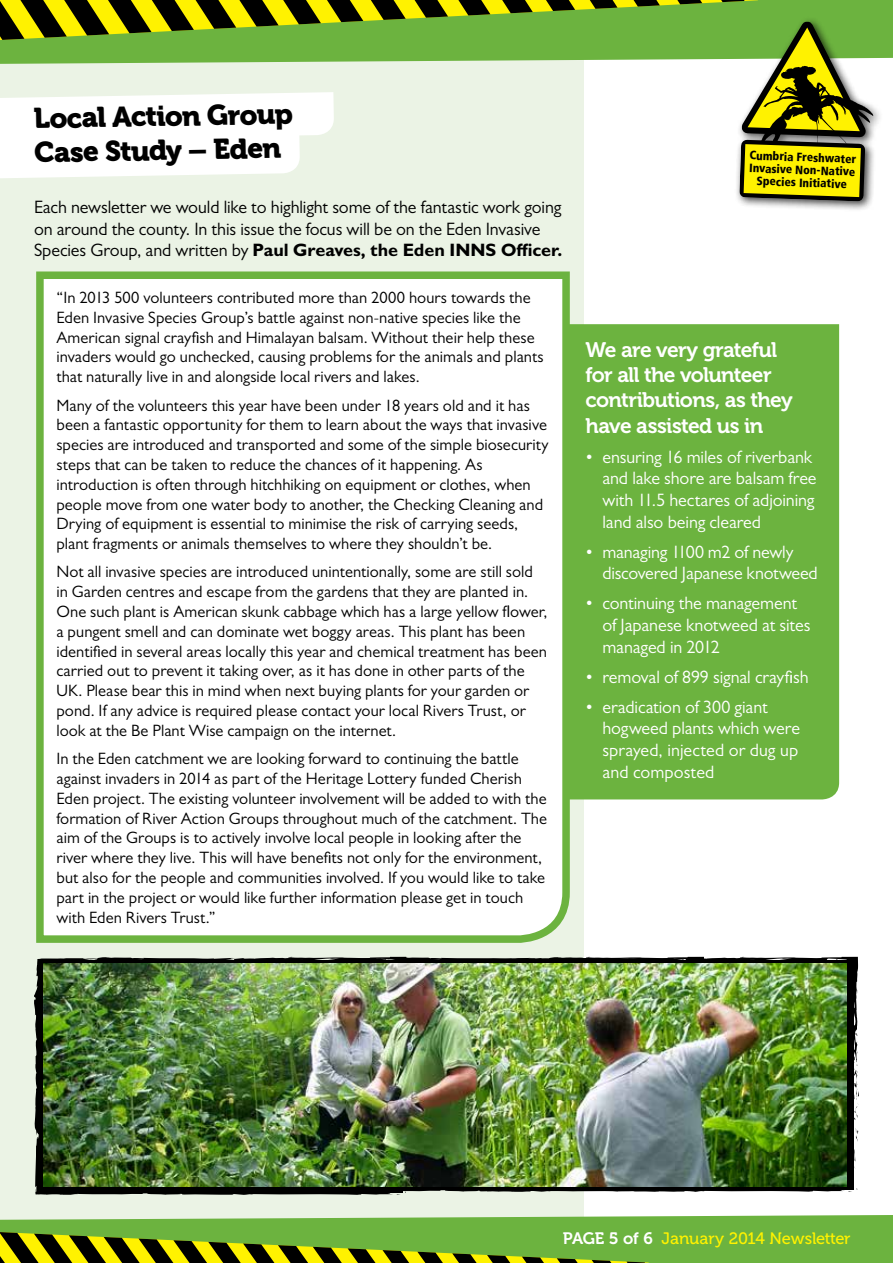
<style>
.page{position:relative;width:893px;height:1263px;background:#fff}
.page>*{position:absolute;margin:0;border:0;box-sizing:border-box;transform-origin:0 0}
.t1{font:28.35px/34px "Museo 900";color:#000}
.t2{font:21px/25.2px "Museo 700";letter-spacing:-.03em;color:#fff}
.t3{font:18px/21.6px "Gill Sans MT Pro";letter-spacing:-.005em;color:#fff}
.t4{font:18px/21.6px "Gill Sans MT Pro";letter-spacing:-.005em;color:#000}
.t5{font:16.5px/19.8px "Gill Sans MT Pro";letter-spacing:.005em;color:#000}
.t6{font:16.5px "Museo 500";letter-spacing:-.005em;color:#fff200}
.t7{font:900 condensed 12px/12.8px "Frutiger";color:#000;text-align:center}
.s1{font-weight:700}
.s2{font-family:"Museo 700";color:#fff}
</style>
<div class="page">
<div style="left:0;top:0;width:584px;height:1263px;background:#ebf3e5"></div>
<svg style="left:0;top:1215px;width:893px;height:48px;background:#76a738"></svg>
<div style="left:574px;top:324px;width:265px;height:475px;background:#6cb33f"></div>
<svg style="left:34px;top:957px;width:359px;height:238px;fill:#040404"></svg>
<svg style="left:81px;top:959px;width:12px;height:1px"></svg>
<svg style="left:289px;top:957px;width:14px;height:3px"></svg>
<svg style="left:40px;top:960px;width:363px;height:233px;background:#10170b"></svg>
<svg style="left:854px;top:1029px;width:5px;height:91px"></svg>
<svg style="left:854px;top:989px;width:4px;height:20px"></svg>
<svg style="left:741px;top:957px;width:13px;height:3px"></svg>
<svg style="left:704px;top:960px;width:150px;height:230px;background:#0d1408"></svg>
<svg style="left:331px;top:957px;width:373px;height:235px;background:#414340"></svg>
<svg style="left:379px;top:959px;width:15px;height:1px"></svg>
<svg style="left:587px;top:957px;width:14px;height:3px"></svg>
<svg style="left:694px;top:1187px;width:9px;height:5px"></svg>
<svg style="left:338px;top:960px;width:362px;height:230px;background:#1f2618"></svg>
<div style="left:734px;top:17px;width:150px;height:195px;background:#000;opacity:.75"></div>
<svg style="left:0;top:0;width:877px;height:202px"></svg>
<div style="left:36px;top:271px;width:538px;height:672px;background:#fff"></div>
<img style="left:44px;top:964px;width:802px;height:222px">
<h1 class="t1" style="left:33px;top:101px;width:261px;rotate:-1deg">Local Action Group<br>Case Study – Eden</h1>
<p class="t4" style="left:34px;top:196px;width:530px">Each newsletter we would like to highlight some of the fantastic work going on around the county. In this issue the focus will be on the Eden Invasive<br>Species Group, and written by <span class="s1">Paul Greaves, the Eden INNS Officer.</span></p>
<p class="t5" style="left:56px;top:287px;width:489px">“In 2013 500 volunteers contributed more than 2000 hours towards the Eden Invasive Species Group’s battle against non-native species like the American signal crayfish and Himalayan balsam. Without their help these invaders would go unchecked, causing problems for the animals and plants that naturally live in and alongside local rivers and lakes.</p>
<p class="t5" style="left:56px;top:395px;width:494px">Many of the volunteers this year have been under 18 years old and it has been a fantastic opportunity for them to learn about the ways that invasive species are introduced and transported and some of the simple biosecurity steps that can be taken to reduce the chances of it happening. As introduction is often through hitchhiking on equipment or clothes, when people move from one water body to another, the Checking Cleaning and Drying of equipment is essential to minimise the risk of carrying seeds, plant fragments or animals themselves to where they shouldn’t be.</p>
<p class="t5" style="left:56px;top:562px;width:492px">Not all invasive species are introduced unintentionally, some are still sold in Garden centres and escape from the gardens that they are planted in.<br>One such plant is American skunk cabbage which has a large yellow flower, a pungent smell and can dominate wet boggy areas. This plant has been identified in several areas locally this year and chemical treatment has been carried out to prevent it taking over, as it has done in other parts of the UK. Please bear this in mind when next buying plants for your garden or pond. If any advice is required please contact your local Rivers Trust, or look at the Be Plant Wise campaign on the internet.</p>
<p class="t5" style="left:56px;top:748px;width:492px">In the Eden catchment we are looking forward to continuing the battle against invaders in 2014 as part of the Heritage Lottery funded Cherish Eden project. The existing volunteer involvement will be added to with the formation of River Action Groups throughout much of the catchment. The aim of the Groups is to actively involve local people in looking after the river where they live. This will have benefits not only for the environment, but also for the people and communities involved. If you would like to take part in the project or would like further information please get in touch with Eden Rivers Trust.”</p>
<p class="t7" style="left:750px;top:149px;width:108px;rotate:2deg">Cumbria Freshwater<br>Invasive Non-Native<br>Species Initiative</p>
<p class="t2" style="left:585px;top:337px;width:209px">We are very grateful for all the volunteer contributions, as they have assisted us in</p>
<p class="t3" style="left:602px;top:446px;width:216px;text-indent:-17px">• ensuring 16 miles of riverbank and lake shore are balsam free with 11.5 hectares of adjoining land also being cleared</p>
<p class="t3" style="left:602px;top:541px;width:217px;text-indent:-17px">• managing 1100 m2 of newly discovered Japanese knotweed</p>
<p class="t3" style="left:602px;top:592px;width:210px;text-indent:-17px">• continuing the management of Japanese knotweed at sites managed in 2012</p>
<p class="t3" style="left:585px;top:666px;width:225px">• removal of 899 signal crayfish</p>
<p class="t3" style="left:602px;top:696px;width:199px;text-indent:-17px">• eradication of 300 giant hogweed plants which were sprayed, injected or dug up and composted</p>
<p class="t6" style="left:563px;top:1229px;width:289px"><span class="s2">PAGE 5 of 6</span> January 2014 Newsletter</p>
</div>
